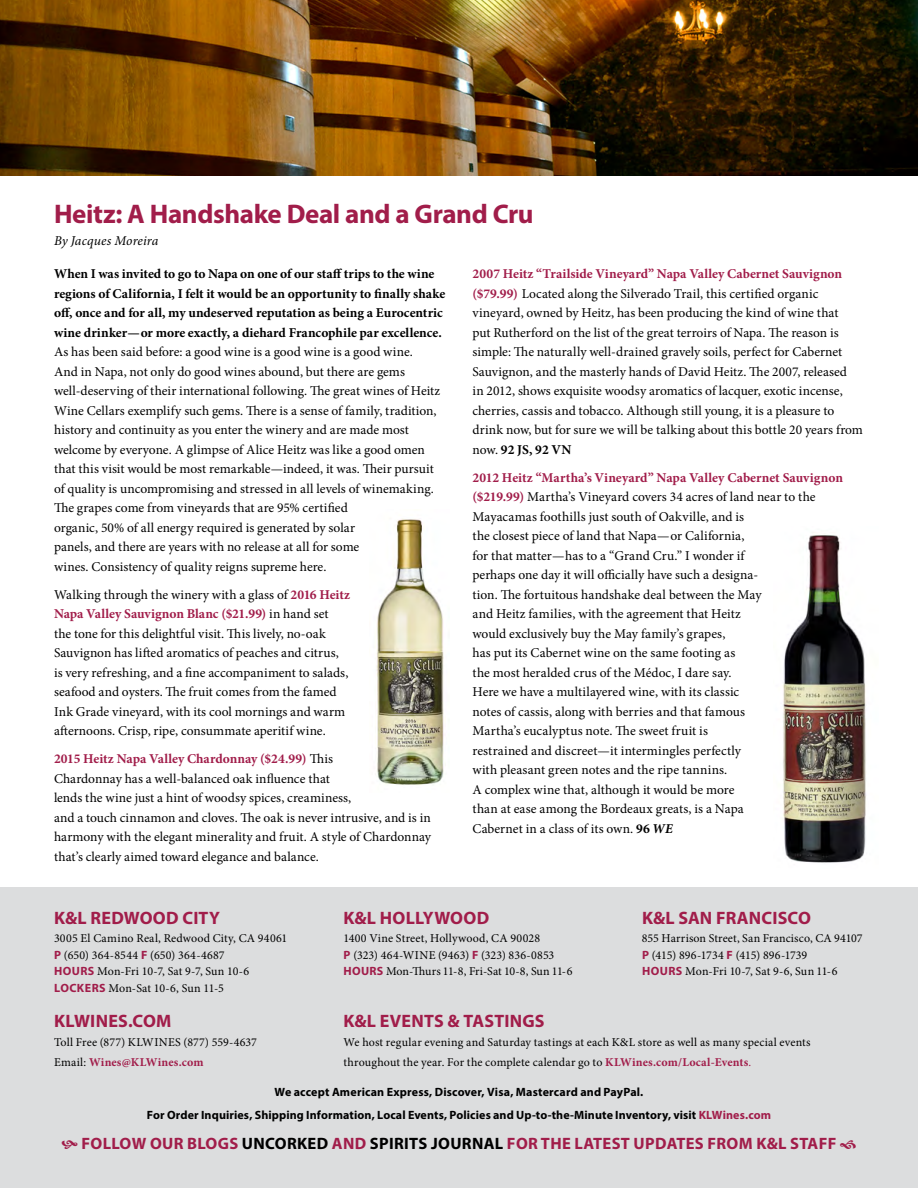
<style>
.page{position:relative;width:918px;height:1188px;background:#fff}
.page>*{position:absolute;margin:0;border:0;box-sizing:border-box;transform-origin:0 0}
.t1{font:700 27px "Myriad Pro";letter-spacing:-.015em;color:#a11d4a}
.t2{font:700 18px "Myriad Pro";letter-spacing:.01em;color:#a11d4a}
.t3{font:700 16.5px "Myriad Pro";letter-spacing:.02em;color:#a11d4a}
.t4{font:13.5px/19.5px "Minion Pro";color:#000}
.t5{font:700 13.5px/19.5px "Minion Pro";color:#000}
.t6{font:italic 13.5px "Minion Pro";letter-spacing:.005em;color:#000}
.t7{font:12px/16.5px "Minion Pro";letter-spacing:.01em;color:#000}
.t8{font:700 12px "Myriad Pro";letter-spacing:.01em;color:#000}
.s1{font-weight:700;color:#a11d4a}
.s2{font-weight:700}
.s3{font-weight:700;font-style:italic}
.s4{font-family:"Myriad Pro";font-weight:700;color:#a11d4a}
.s5{color:#a11d4a}
.s6{color:#000}
</style>
<div class="page">
<img style="left:376px;top:518px;width:68px;height:267px">
<img style="left:783px;top:535px;width:83px;height:328px">
<img style="left:0;top:0;width:918px;height:176px">
<div style="left:0;top:888px;width:918px;height:300px;background:#dcddde"></div>
<h1 class="t1" style="left:54px;top:196px;width:481px">Heitz: A Handshake Deal and a Grand Cru</h1>
<p class="t6" style="left:54px;top:232px;width:106px">By Jacques Moreira</p>
<p class="t5" style="left:54px;top:264px;width:393px">When I was invited to go to Napa on one of our staff trips to the wine regions of California, I felt it would be an opportunity to finally shake off, once and for all, my undeserved reputation as being a Eurocentric wine drinker—or more exactly, a diehard Francophile par excellence.</p>
<p class="t4" style="left:54px;top:342px;width:388px">As has been said before: a good wine is a good wine is a good wine.<br>And in Napa, not only do good wines abound, but there are gems well-deserving of their international following. The great wines of Heitz Wine Cellars exemplify such gems. There is a sense of family, tradition, history and continuity as you enter the winery and are made most welcome by everyone. A glimpse of Alice Heitz was like a good omen that this visit would be most remarkable—indeed, it was. Their pursuit of quality is uncompromising and stressed in all levels of winemaking.<br>The grapes come from vineyards that are 95% certified<br>organic, 50% of all energy required is generated by solar<br>panels, and there are years with no release at all for some<br>wines. Consistency of quality reigns supreme here.</p>
<p class="t4" style="left:54px;top:585px;width:298px">Walking through the winery with a glass of <span class="s1">2016 Heitz Napa Valley Sauvignon Blanc ($21.99)</span> in hand set<br>the tone for this delightful visit. This lively, no-oak Sauvignon has lifted aromatics of peaches and citrus, is very refreshing, and a fine accompaniment to salads, seafood and oysters. The fruit comes from the famed Ink Grade vineyard, with its cool mornings and warm afternoons. Crisp, ripe, consummate aperitif wine.</p>
<p class="t4" style="left:54px;top:749px;width:379px"><span class="s1">2015 Heitz Napa Valley Chardonnay ($24.99)</span> This<br>Chardonnay has a well-balanced oak influence that<br>lends the wine just a hint of woodsy spices, creaminess,<br>and a touch cinnamon and cloves. The oak is never intrusive, and is in harmony with the elegant minerality and fruit. A style of Chardonnay that’s clearly aimed toward elegance and balance.</p>
<p class="t4" style="left:472px;top:264px;width:392px"><span class="s1">2007 Heitz “Trailside Vineyard” Napa Valley Cabernet Sauvignon ($79.99)</span> Located along the Silverado Trail, this certified organic vineyard, owned by Heitz, has been producing the kind of wine that<br>put Rutherford on the list of the great terroirs of Napa. The reason is simple: The naturally well-drained gravely soils, perfect for Cabernet Sauvignon, and the masterly hands of David Heitz. The 2007, released<br>in 2012, shows exquisite woodsy aromatics of lacquer, exotic incense, cherries, cassis and tobacco. Although still young, it is a pleasure to drink now, but for sure we will be talking about this bottle 20 years from now. <span class="s2">92 JS, 92 VN</span></p>
<p class="t4" style="left:473px;top:468px;width:372px"><span class="s1">2012 Heitz “Martha’s Vineyard” Napa Valley Cabernet Sauvignon ($219.99)</span> Martha’s Vineyard covers 34 acres of land near to the Mayacamas foothills just south of Oakville, and is<br>the closest piece of land that Napa—or California,<br>for that matter—has to a “Grand Cru.” I wonder if<br>perhaps one day it will officially have such a designa-<br>tion. The fortuitous handshake deal between the May<br>and Heitz families, with the agreement that Heitz<br>would exclusively buy the May family’s grapes,<br>has put its Cabernet wine on the same footing as<br>the most heralded crus of the Médoc, I dare say.<br>Here we have a multilayered wine, with its classic<br>notes of cassis, along with berries and that famous<br>Martha’s eucalyptus note. The sweet fruit is<br>restrained and discreet—it intermingles perfectly<br>with pleasant green notes and the ripe tannins.<br>A complex wine that, although it would be more<br>than at ease among the Bordeaux greats, is a Napa<br>Cabernet in a class of its own. <span class="s2">96</span> <span class="s3">WE</span></p>
<h2 class="t2" style="left:54px;top:906px;width:167px">K&amp;L REDWOOD CITY</h2>
<p class="t7" style="left:54px;top:930px;width:235px">3005 El Camino Real, Redwood City, CA 94061<br><span class="s4">P</span> (650) 364-8544 <span class="s4">F</span> (650) 364-4687<br><span class="s4">HOURS</span> Mon-Fri 10-7, Sat 9-7, Sun 10-6<br><span class="s4">LOCKERS</span> Mon-Sat 10-6, Sun 11-5</p>
<h2 class="t2" style="left:54px;top:1010px;width:119px">KLWINES.COM</h2>
<p class="t7" style="left:54px;top:1033px;width:205px;line-height:19.5px">Toll Free (877) KLWINES (877) 559-4637<br>Email: <span class="s1">Wines@KLWines.com</span></p>
<h2 class="t2" style="left:344px;top:906px;width:147px">K&amp;L HOLLYWOOD</h2>
<p class="t7" style="left:343px;top:930px;width:231px">1400 Vine Street, Hollywood, CA 90028<br><span class="s4">P</span> (323) 464-WINE (9463) <span class="s4">F</span> (323) 836-0853<br><span class="s4">HOURS</span> Mon-Thurs 11-8, Fri-Sat 10-8, Sun 11-6</p>
<h2 class="t2" style="left:642px;top:906px;width:170px">K&amp;L SAN FRANCISCO</h2>
<p class="t7" style="left:642px;top:930px;width:222px">855 Harrison Street, San Francisco, CA 94107<br><span class="s4">P</span> (415) 896-1734 <span class="s4">F</span> (415) 896-1739<br><span class="s4">HOURS</span> Mon-Fri 10-7, Sat 9-6, Sun 11-6</p>
<h2 class="t2" style="left:344px;top:1010px;width:202px">K&amp;L EVENTS &amp; TASTINGS</h2>
<p class="t7" style="left:343px;top:1033px;width:469px;line-height:19.5px">We host regular evening and Saturday tastings at each K&amp;L store as well as many special events throughout the year. For the complete calendar go to <span class="s1">KLWines.com/Local-Events</span><span class="s5">.</span></p>
<p class="t8" style="left:275px;top:1084px;width:370px">We accept American Express, Discover, Visa, Mastercard and PayPal.</p>
<p class="t8" style="left:147px;top:1108px;width:626px">For Order Inquiries, Shipping Information, Local Events, Policies and Up-to-the-Minute Inventory, visit <span class="s5">KLWines.com</span></p>
<p class="t3" style="left:82px;top:1133px;width:756px">FOLLOW OUR BLOGS <span class="s6">UNCORKED</span> AND <span class="s6">SPIRITS JOURNAL</span> FOR THE LATEST UPDATES FROM K&amp;L STAFF</p>
</div>
